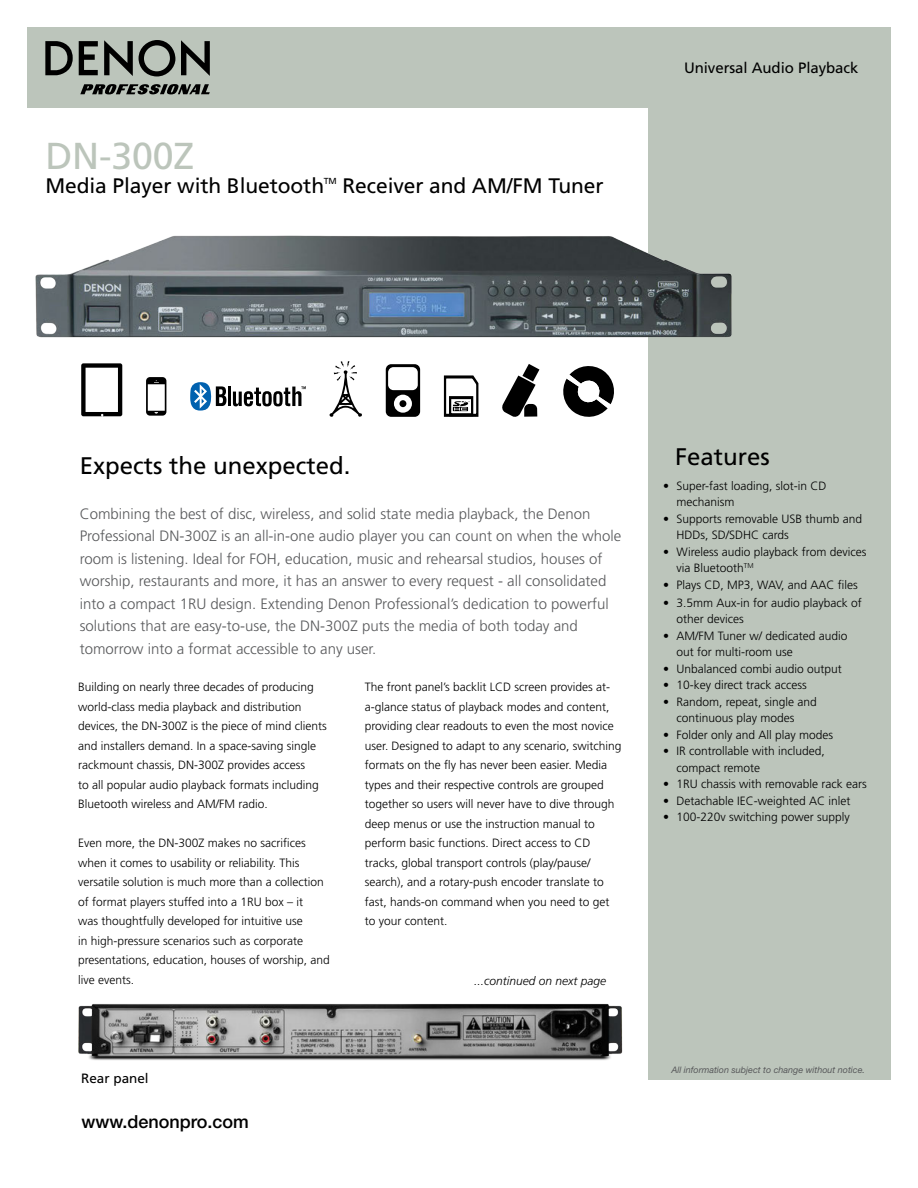
<style>
.page{position:relative;width:918px;height:1188px;background:#fff}
.page>*{position:absolute;margin:0;border:0;box-sizing:border-box;transform-origin:0 0}
.t1{font:37.5px "Frutiger";letter-spacing:-.005em;color:#bcc5bb}
.t2{font:24px "Frutiger";color:#000}
.t3{font:21px "Frutiger";letter-spacing:-.005em;color:#000}
.t4{font:500 18px "Helvetica Neue";color:#000}
.t5{font:300 15px/22.5px "Frutiger";color:#58595b}
.t6{font:15px "Frutiger";letter-spacing:-.005em;color:#000}
.t7{font:13.5px "Frutiger";color:#000}
.t8{font:300 12px/19.5px "Frutiger";color:#000}
.t9{font:italic 300 12px "Frutiger";color:#000}
.t10{font:italic 9px "Helvetica Neue";color:#58595b}
.t11{font:8.7px "Frutiger";color:#000}
</style>
<div class="page">
<div style="left:27px;top:27px;width:864px;height:81px;background:#bcc5bb"></div>
<div style="left:648px;top:50px;width:243px;height:1030px;background:#bcc5bb"></div>
<img style="left:35px;top:235px;width:697px;height:103px">
<svg style="left:444px;top:375px;width:34px;height:42px"></svg>
<svg style="left:502px;top:364px;width:37px;height:53px"></svg>
<svg style="left:386px;top:364px;width:34px;height:53px"></svg>
<div style="left:399px;top:400px;width:7px;height:7px;background:#000;border-radius:50%"></div>
<svg style="left:329px;top:361px;width:33px;height:56px"></svg>
<svg style="left:563px;top:366px;width:51px;height:51px"></svg>
<hr style="left:228px;top:387px;width:3px;height:19px;background:#000">
<svg style="left:233px;top:386px;width:73px;height:20px"></svg>
<svg style="left:190px;top:382px;width:36px;height:29px"></svg>
<svg style="left:146px;top:377px;width:20px;height:39px"></svg>
<svg style="left:81px;top:363px;width:41px;height:53px"></svg>
<svg style="left:104px;top:40px;width:29px;height:36px"></svg>
<svg style="left:79px;top:41px;width:19px;height:34px"></svg>
<svg style="left:181px;top:40px;width:29px;height:36px"></svg>
<svg style="left:45px;top:41px;width:28px;height:34px"></svg>
<svg style="left:139px;top:40px;width:36px;height:37px"></svg>
<svg style="left:80px;top:84px;width:130px;height:10px"></svg>
<img style="left:78px;top:1004px;width:545px;height:56px">
<h1 class="t1" style="left:45px;top:134px;width:150px">DN-300Z</h1>
<h3 class="t3" style="left:45px;top:173px;width:280px">Media Player with Bluetooth</h3>
<p class="t11" style="left:324px;top:175px;width:15px">TM</p>
<h3 class="t3" style="left:343px;top:173px;width:263px">Receiver and AM/FM Tuner</h3>
<p class="t6" style="left:684px;top:59px;width:176px">Universal Audio Playback</p>
<h2 class="t2" style="left:80px;top:451px;width:272px">Expects the unexpected.</h2>
<p class="t5" style="left:80px;top:502px;width:543px">Combining the best of disc, wireless, and solid state media playback, the Denon Professional DN-300Z is an all-in-one audio player you can count on when the whole room is listening. Ideal for FOH, education, music and rehearsal studios, houses of worship, restaurants and more, it has an answer to every request - all consolidated into a compact 1RU design. Extending Denon Professional’s dedication to powerful solutions that are easy-to-use, the DN-300Z puts the media of both today and tomorrow into a format accessible to any user.</p>
<p class="t8" style="left:78px;top:677px;width:250px">Building on nearly three decades of producing world-class media playback and distribution devices, the DN-300Z is the piece of mind clients and installers demand. In a space-saving single rackmount chassis, DN-300Z provides access<br>to all popular audio playback formats including Bluetooth wireless and AM/FM radio.</p>
<p class="t8" style="left:78px;top:833px;width:253px">Even more, the DN-300Z makes no sacrifices when it comes to usability or reliability. This versatile solution is much more than a collection of format players stuffed into a 1RU box – it<br>was thoughtfully developed for intuitive use<br>in high-pressure scenarios such as corporate presentations, education, houses of worship, and live events.</p>
<p class="t7" style="left:81px;top:1070px;width:69px">Rear panel</p>
<h3 class="t4" style="left:81px;top:1111px;width:169px">www.denonpro.com</h3>
<p class="t8" style="left:365px;top:677px;width:258px">The front panel’s backlit LCD screen provides at&shy;a-glance status of playback modes and content, providing clear readouts to even the most novice user. Designed to adapt to any scenario, switching formats on the fly has never been easier. Media types and their respective controls are grouped together so users will never have to dive through deep menus or use the instruction manual to perform basic functions. Direct access to CD tracks, global transport controls (play/pause/ search), and a rotary-push encoder translate to fast, hands-on command when you need to get to your content.</p>
<p class="t9" style="left:474px;top:974px;width:134px">...continued on next page</p>
<h2 class="t2" style="left:675px;top:443px;width:96px">Features</h2>
<p class="t8" style="left:676px;top:477px;width:152px;line-height:16.5px;text-indent:-14px">• Super-fast loading, slot-in CD mechanism</p>
<p class="t8" style="left:676px;top:510px;width:187px;line-height:16.5px;text-indent:-14px">• Supports removable USB thumb and<br>HDDs, SD/SDHC cards</p>
<p class="t8" style="left:676px;top:543px;width:191px;line-height:16.5px;text-indent:-14px">• Wireless audio playback from devices via Bluetooth<sup>TM</sup></p>
<p class="t8" style="left:663px;top:575px;width:196px">• Plays CD, MP3, WAV, and AAC files</p>
<p class="t8" style="left:676px;top:594px;width:187px;line-height:16.5px;text-indent:-14px">• 3.5mm Aux-in for audio playback of other devices</p>
<p class="t8" style="left:676px;top:627px;width:172px;line-height:16.5px;text-indent:-14px">• AM/FM Tuner w/ dedicated audio out for multi-room use</p>
<p class="t8" style="left:663px;top:659px;width:180px">• Unbalanced combi audio output</p>
<p class="t8" style="left:663px;top:675px;width:145px">• 10-key direct track access</p>
<p class="t8" style="left:676px;top:693px;width:142px;line-height:16.5px;text-indent:-14px">• Random, repeat, single and continuous play modes</p>
<p class="t8" style="left:663px;top:725px;width:172px">• Folder only and All play modes</p>
<p class="t8" style="left:676px;top:743px;width:150px;line-height:16.5px;text-indent:-14px">• IR controllable with included, compact remote</p>
<p class="t8" style="left:663px;top:774px;width:205px">• 1RU chassis with removable rack ears</p>
<p class="t8" style="left:663px;top:791px;width:189px">• Detachable IEC-weighted AC inlet</p>
<p class="t8" style="left:663px;top:807px;width:188px">• 100-220v switching power supply</p>
<p class="t10" style="left:671px;top:1064px;width:195px">All information subject to change without notice.</p>
</div>
